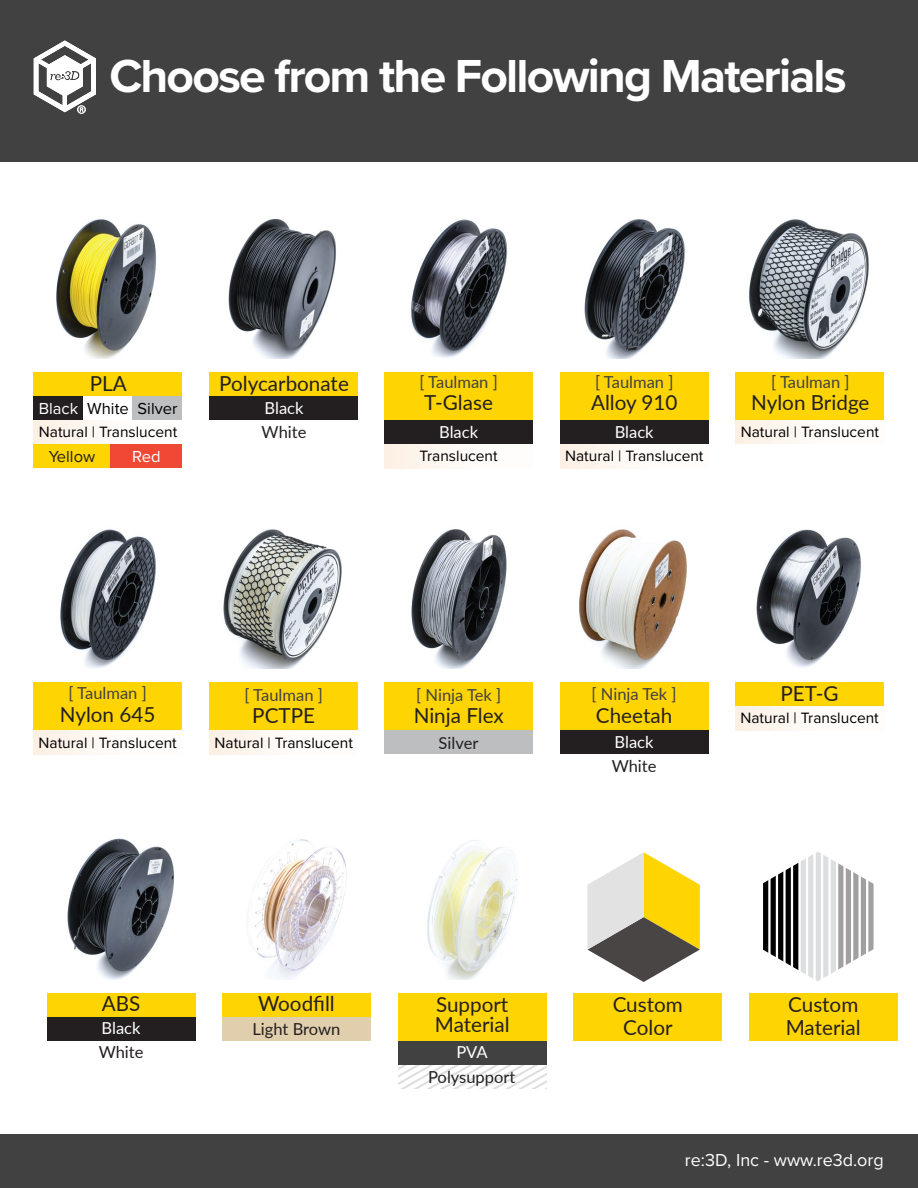
<style>
.page{position:relative;width:918px;height:1188px;background:#fff}
.page>*{position:absolute;margin:0;border:0;box-sizing:border-box;transform-origin:0 0}
.t1{font:700 48px "Proxima Nova";letter-spacing:-.035em;color:#fff}
.t2{font:20.7px/22.4px "Lato";color:#231f20}
.t3{font:18px "Proxima Nova";color:#fff}
.t4{font:16.5px "Lato";color:#424142}
.t5{font:16.5px "Lato";color:#231f20}
.t6{font:16.5px "Lato";color:#fff}
.t7{font:16.5px "Proxima Nova";color:#000}
.t8{font:16.5px "Proxima Nova";color:#231f20}
.t9{font:16.5px "Proxima Nova";color:#fff}
.t10{font:15.45px "Proxima Nova";color:#000}
.s1{color:#fff}
</style>
<div class="page">
<div style="left:0;top:1134px;width:918px;height:54px;background:#424142"></div>
<div style="left:0;top:0;width:918px;height:162px;background:#424142"></div>
<svg style="left:34px;top:40px;width:62px;height:74px"></svg>
<div style="left:736px;top:682px;width:148px;height:24px;background:#fed402"></div>
<div style="left:736px;top:706px;width:148px;height:24px;background:linear-gradient(to right,#fcf2e7,#fff)"></div>
<div style="left:560px;top:682px;width:149px;height:48px;background:#fed402"></div>
<div style="left:560px;top:730px;width:149px;height:24px;background:#231f20"></div>
<div style="left:34px;top:682px;width:148px;height:48px;background:#fed402"></div>
<div style="left:34px;top:730px;width:148px;height:24px;background:linear-gradient(to right,#fcf2e7,#fff)"></div>
<div style="left:209px;top:682px;width:149px;height:48px;background:#fed402"></div>
<div style="left:209px;top:730px;width:149px;height:24px;background:linear-gradient(to right,#fcf1e7,#fff)"></div>
<div style="left:385px;top:682px;width:148px;height:48px;background:#fed402"></div>
<div style="left:385px;top:730px;width:148px;height:24px;background:#bcbec0"></div>
<img style="left:756px;top:529px;width:105px;height:139px">
<img style="left:223px;top:529px;width:119px;height:140px">
<img style="left:60px;top:529px;width:96px;height:139px">
<img style="left:411px;top:529px;width:96px;height:140px">
<img style="left:579px;top:529px;width:108px;height:140px">
<div style="left:47px;top:993px;width:149px;height:24px;background:#fed402"></div>
<div style="left:47px;top:1017px;width:149px;height:24px;background:#231f20"></div>
<svg style="left:398px;top:1065px;width:149px;height:24px"></svg>
<div style="left:398px;top:993px;width:149px;height:48px;background:#fed402"></div>
<div style="left:574px;top:993px;width:148px;height:48px;background:#fed402"></div>
<div style="left:749px;top:993px;width:149px;height:48px;background:#fed402"></div>
<div style="left:398px;top:1041px;width:149px;height:24px;background:#424142"></div>
<div style="left:223px;top:993px;width:148px;height:24px;background:#fed402"></div>
<div style="left:223px;top:1017px;width:148px;height:24px;background:#e0cead"></div>
<hr style="left:762px;top:852px;width:1px;height:129px;background:#010101">
<svg style="left:763px;top:880px;width:5px;height:73px"></svg>
<svg style="left:771px;top:875px;width:5px;height:82px"></svg>
<svg style="left:778px;top:871px;width:5px;height:91px"></svg>
<svg style="left:786px;top:867px;width:5px;height:99px"></svg>
<svg style="left:793px;top:863px;width:5px;height:107px"></svg>
<svg style="left:801px;top:859px;width:5px;height:115px"></svg>
<div style="left:808px;top:852px;width:5px;height:129px;background:#dddedf"></div>
<div style="left:816px;top:852px;width:5px;height:129px;background:#dddedf"></div>
<div style="left:823px;top:852px;width:5px;height:129px;background:#dddedf"></div>
<svg style="left:831px;top:859px;width:5px;height:115px"></svg>
<svg style="left:838px;top:863px;width:5px;height:107px"></svg>
<svg style="left:846px;top:868px;width:5px;height:97px"></svg>
<svg style="left:853px;top:872px;width:6px;height:89px"></svg>
<svg style="left:861px;top:876px;width:5px;height:81px"></svg>
<svg style="left:868px;top:881px;width:6px;height:71px"></svg>
<svg style="left:587px;top:852px;width:113px;height:130px"></svg>
<img style="left:427px;top:840px;width:90px;height:139px">
<img style="left:247px;top:839px;width:100px;height:140px">
<img style="left:67px;top:838px;width:107px;height:141px">
<div style="left:34px;top:444px;width:76px;height:24px;background:#fed402"></div>
<div style="left:34px;top:372px;width:148px;height:24px;background:#fed402"></div>
<div style="left:34px;top:396px;width:49px;height:24px;background:#231f20"></div>
<div style="left:133px;top:396px;width:49px;height:24px;background:#bcbec0"></div>
<div style="left:110px;top:444px;width:72px;height:24px;background:#ef4835"></div>
<div style="left:34px;top:420px;width:148px;height:24px;background:linear-gradient(to right,#fcf2e7,#fff)"></div>
<div style="left:385px;top:420px;width:148px;height:24px;background:#231f20"></div>
<div style="left:385px;top:444px;width:148px;height:24px;background:linear-gradient(to right,#fcf2e7,#fff)"></div>
<div style="left:209px;top:372px;width:149px;height:24px;background:#fed402"></div>
<div style="left:209px;top:396px;width:149px;height:24px;background:#231f20"></div>
<div style="left:560px;top:372px;width:149px;height:48px;background:#fed402"></div>
<div style="left:560px;top:444px;width:149px;height:24px;background:linear-gradient(to right,#fcf1e7,#fff)"></div>
<div style="left:736px;top:372px;width:148px;height:48px;background:#fed402"></div>
<div style="left:736px;top:420px;width:148px;height:24px;background:linear-gradient(to right,#fcf2e7,#fff)"></div>
<div style="left:560px;top:420px;width:149px;height:24px;background:#231f20"></div>
<div style="left:385px;top:372px;width:148px;height:48px;background:#fed402"></div>
<img style="left:411px;top:219px;width:97px;height:139px">
<img style="left:228px;top:218px;width:108px;height:140px">
<img style="left:749px;top:219px;width:120px;height:139px">
<img style="left:56px;top:219px;width:100px;height:139px">
<img style="left:584px;top:219px;width:101px;height:139px">
<h1 class="t1" style="left:109px;top:40px;width:739px">Choose from the Following Materials</h1>
<p class="t2" style="left:90px;top:371px;width:38px">PLA</p>
<p class="t7" style="left:39px;top:396px;width:140px"><span class="s1">Black</span> White Silver</p>
<p class="t8" style="left:49px;top:444px;width:48px">Yellow</p>
<p class="t9" style="left:132px;top:444px;width:30px">Red</p>
<p class="t10" style="left:39px;top:421px;width:140px">Natural | Translucent</p>
<p class="t2" style="left:219px;top:371px;width:131px">Polycarbonate</p>
<p class="t6" style="left:265px;top:396px;width:40px">Black</p>
<p class="t4" style="left:419px;top:370px;width:80px">[ Taulman ]</p>
<p class="t2" style="left:424px;top:391px;width:70px">T-Glase</p>
<p class="t4" style="left:595px;top:370px;width:80px">[ Taulman ]</p>
<p class="t2" style="left:591px;top:391px;width:88px">Alloy 910</p>
<p class="t5" style="left:262px;top:420px;width:46px">White</p>
<p class="t6" style="left:439px;top:420px;width:40px">Black</p>
<p class="t6" style="left:615px;top:420px;width:40px">Black</p>
<p class="t10" style="left:420px;top:445px;width:80px">Translucent</p>
<p class="t10" style="left:565px;top:445px;width:140px">Natural | Translucent</p>
<p class="t4" style="left:771px;top:370px;width:80px">[ Taulman ]</p>
<p class="t2" style="left:751px;top:391px;width:120px">Nylon Bridge</p>
<p class="t10" style="left:741px;top:421px;width:140px">Natural | Translucent</p>
<p class="t4" style="left:592px;top:683px;width:87px">[ Ninja Tek ]</p>
<p class="t2" style="left:781px;top:681px;width:60px">PET-G</p>
<p class="t2" style="left:596px;top:703px;width:78px">Cheetah</p>
<p class="t5" style="left:612px;top:755px;width:46px">White</p>
<p class="t4" style="left:68px;top:681px;width:80px">[ Taulman ]</p>
<p class="t2" style="left:60px;top:702px;width:97px">Nylon 645</p>
<p class="t4" style="left:416px;top:683px;width:87px">[ Ninja Tek ]</p>
<p class="t2" style="left:414px;top:703px;width:92px">Ninja Flex</p>
<p class="t5" style="left:439px;top:731px;width:41px">Silver</p>
<p class="t4" style="left:245px;top:683px;width:80px">[ Taulman ]</p>
<p class="t2" style="left:252px;top:704px;width:64px">PCTPE</p>
<p class="t10" style="left:740px;top:706px;width:140px">Natural | Translucent</p>
<p class="t10" style="left:39px;top:732px;width:140px">Natural | Translucent</p>
<p class="t6" style="left:615px;top:731px;width:40px">Black</p>
<p class="t10" style="left:215px;top:731px;width:140px">Natural | Translucent</p>
<p class="t2" style="left:102px;top:992px;width:40px">ABS</p>
<p class="t6" style="left:102px;top:1017px;width:40px">Black</p>
<p class="t5" style="left:99px;top:1041px;width:46px">White</p>
<p class="t2" style="left:258px;top:992px;width:78px">Woodfill</p>
<p class="t5" style="left:252px;top:1017px;width:89px">Light Brown</p>
<p class="t2" style="left:435px;top:994px;width:76px;line-height:20.2px">Support<br>Material</p>
<p class="t2" style="left:613px;top:993px;width:72px;text-align:center">Custom<br>Color</p>
<p class="t2" style="left:786px;top:993px;width:76px">Custom<br>Material</p>
<p class="t6" style="left:456px;top:1041px;width:33px">PVA</p>
<p class="t5" style="left:428px;top:1065px;width:89px">Polysupport</p>
<p class="t3" style="left:685px;top:1147px;width:200px">re:3D, Inc - www.re3d.org</p>
</div>
